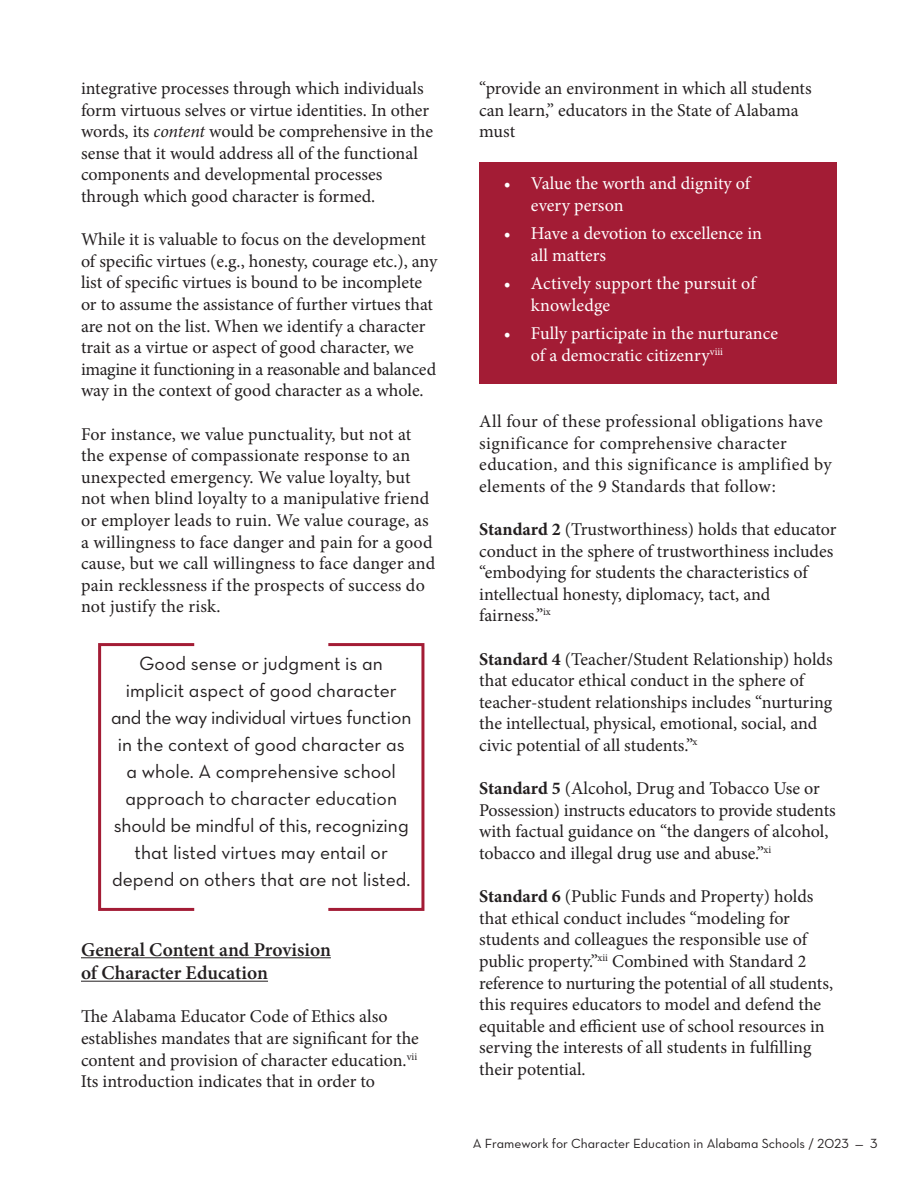
<style>
.page{position:relative;width:918px;height:1188px;background:#fff}
.page>*{position:absolute;margin:0;border:0;box-sizing:border-box;transform-origin:0 0}
.t1{font:19.5px/27px "Neutra Text Book Alt";color:#231f20;text-align:center}
.t2{font:600 19.5px/23.4px "Minion Pro";letter-spacing:-.005em;color:#231f20}
.t3{font:18px/21.6px "Minion Pro";color:#231f20}
.t4{font:18px/21.6px "Minion Pro";color:#fff}
.t5{font:13.5px "Neutra Text Book Alt";color:#231f20}
.s1{font-style:italic}
.s2{font-weight:700}
</style>
<div class="page">
<hr style="left:81px;top:957px;width:250px;height:1px;background:#231f20">
<hr style="left:81px;top:981px;width:187px;height:1px;background:#231f20">
<div style="left:98px;top:643px;width:98px;height:268px;border:3px solid #a31c35"></div>
<div style="left:327px;top:643px;width:97px;height:268px;border:3px solid #a31c35"></div>
<div style="left:479px;top:162px;width:358px;height:222px;background:#a31c35"></div>
<p class="t3" style="left:81px;top:78px;width:354px">integrative processes through which individuals form virtuous selves or virtue identities. In other words, its <span class="s1">content</span> would be comprehensive in the sense that it would address all of the functional components and developmental processes through which good character is formed.</p>
<p class="t3" style="left:81px;top:229px;width:358px">While it is valuable to focus on the development of specific virtues (e.g., honesty, courage etc.), any list of specific virtues is bound to be incomplete or to assume the assistance of further virtues that are not on the list. When we identify a character trait as a virtue or aspect of good character, we imagine it functioning in a reasonable and balanced way in the context of good character as a whole.</p>
<p class="t3" style="left:81px;top:423px;width:356px">For instance, we value punctuality, but not at the expense of compassionate response to an unexpected emergency. We value loyalty, but not when blind loyalty to a manipulative friend or employer leads to ruin. We value courage, as a willingness to face danger and pain for a good cause, but we call willingness to face danger and pain recklessness if the prospects of success do not justify the risk.</p>
<p class="t1" style="left:111px;top:650px;width:302px">Good sense or judgment is an implicit aspect of good character and the way individual virtues function in the context of good character as a whole. A comprehensive school approach to character education should be mindful of this, recognizing that listed virtues may entail or depend on others that are not listed.</p>
<p class="t2" style="left:81px;top:938px;width:251px">General Content and Provision of Character Education</p>
<p class="t3" style="left:81px;top:1006px;width:339px">The Alabama Educator Code of Ethics also establishes mandates that are significant for the content and provision of character education.<sup>vii </sup>Its introduction indicates that in order to</p>
<p class="t3" style="left:479px;top:78px;width:334px">“provide an environment in which all students can learn,” educators in the State of Alabama must</p>
<p class="t4" style="left:531px;top:173px;width:221px;text-indent:-27px">• Value the worth and dignity of every person</p>
<p class="t4" style="left:531px;top:223px;width:233px;text-indent:-27px">• Have a devotion to excellence in all matters</p>
<p class="t4" style="left:531px;top:273px;width:226px;text-indent:-27px">• Actively support the pursuit of knowledge</p>
<p class="t4" style="left:531px;top:322px;width:249px;text-indent:-27px">• Fully participate in the nurturance of a democratic citizenry<sup>viii</sup></p>
<p class="t3" style="left:479px;top:411px;width:354px">All four of these professional obligations have significance for comprehensive character education, and this significance is amplified by elements of the 9 Standards that follow:</p>
<p class="t3" style="left:479px;top:519px;width:359px"><span class="s2">Standard 2</span> (Trustworthiness) holds that educator conduct in the sphere of trustworthiness includes “embodying for students the characteristics of intellectual honesty, diplomacy, tact, and fairness.”<sup>ix</sup></p>
<p class="t3" style="left:479px;top:648px;width:355px"><span class="s2">Standard 4</span> (Teacher/Student Relationship) holds that educator ethical conduct in the sphere of teacher-student relationships includes “nurturing the intellectual, physical, emotional, social, and civic potential of all students.”<sup>x</sup></p>
<p class="t3" style="left:479px;top:778px;width:358px"><span class="s2">Standard 5</span> (Alcohol, Drug and Tobacco Use or Possession) instructs educators to provide students with factual guidance on “the dangers of alcohol, tobacco and illegal drug use and abuse.”<sup>xi</sup></p>
<p class="t3" style="left:479px;top:886px;width:355px"><span class="s2">Standard 6</span> (Public Funds and Property) holds that ethical conduct includes “modeling for students and colleagues the responsible use of public property.”<sup>xii</sup> Combined with Standard 2 reference to nurturing the potential of all students, this requires educators to model and defend the equitable and efficient use of school resources in serving the interests of all students in fulfilling their potential.</p>
<p class="t5" style="left:473px;top:1135px;width:406px">A Framework for Character Education in Alabama Schools / 2023 — 3</p>
</div>
